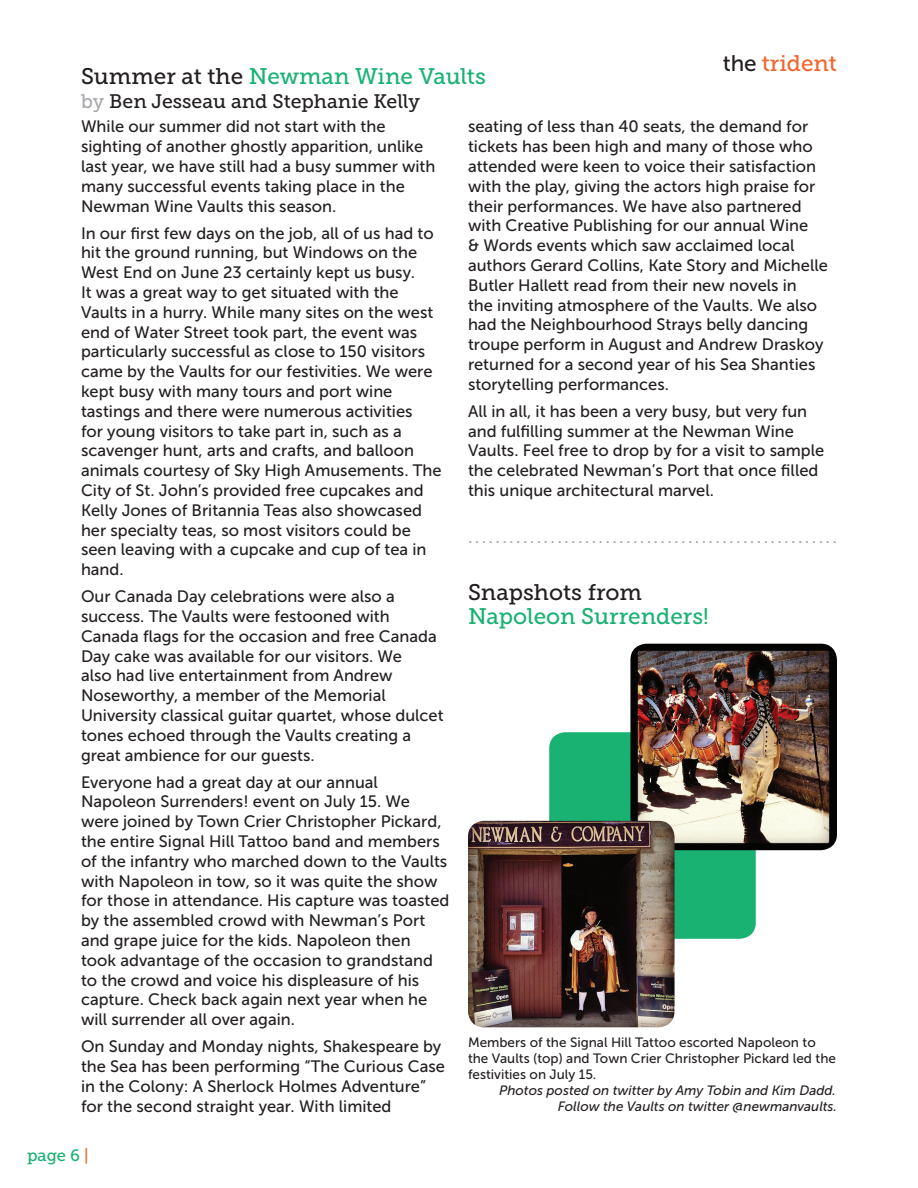
<style>
.page{position:relative;width:918px;height:1188px;background:#fff}
.page>*{position:absolute;margin:0;border:0;box-sizing:border-box;transform-origin:0 0}
.t1{font:22.5px "Museo Slab 500";color:#19b273}
.t2{font:22.5px "Museo Slab 500";color:#231f20}
.t3{font:22.5px "Museo Slab 500";color:#f2642f}
.t4{font:19.5px "Museo Slab 500";color:#231f20}
.t5{font:18px "Museo Slab 500";color:#a8a9ad}
.t6{font:16.5px/19.8px "Museo Sans 500";color:#231f20}
.t7{font:16.5px "Museo Slab 500";color:#19b273}
.t8{font:13.5px/16.2px "Museo Sans 500";color:#231f20}
.t9{font:italic 13.5px/16.2px "Museo Sans 500";color:#231f20;text-align:right}
.s1{color:#231f20}
.s2{color:#a8a9ad}
.s3{font-family:"Museo Sans 500";color:#231f20}
.s4{color:#f2642f}
</style>
<div class="page">
<div style="left:549px;top:732px;width:207px;height:207px;background:#19b273;border-radius:16px"></div>
<img style="left:630px;top:644px;width:207px;height:206px">
<img style="left:468px;top:821px;width:207px;height:206px">
<h1 class="t1" style="left:81px;top:64px;width:406px"><span class="s1">Summer at the</span> Newman Wine Vaults</h1>
<p class="t4" style="left:81px;top:91px;width:340px"><span class="s2">by</span> Ben Jesseau and Stephanie Kelly</p>
<h1 class="t3" style="left:723px;top:51px;width:116px"><span class="s3">the</span> trident</h1>
<p class="t6" style="left:81px;top:117px;width:356px">While our summer did not start with the sighting of another ghostly apparition, unlike last year, we have still had a busy summer with many successful events taking place in the Newman Wine Vaults this season.</p>
<p class="t6" style="left:81px;top:223px;width:362px">In our first few days on the job, all of us had to hit the ground running, but Windows on the West End on June 23 certainly kept us busy.<br>It was a great way to get situated with the Vaults in a hurry. While many sites on the west end of Water Street took part, the event was particularly successful as close to 150 visitors came by the Vaults for our festivities. We were kept busy with many tours and port wine tastings and there were numerous activities<br>for young visitors to take part in, such as a scavenger hunt, arts and crafts, and balloon animals courtesy of Sky High Amusements. The City of St. John’s provided free cupcakes and Kelly Jones of Britannia Teas also showcased her specialty teas, so most visitors could be seen leaving with a cupcake and cup of tea in hand.</p>
<p class="t6" style="left:81px;top:587px;width:364px">Our Canada Day celebrations were also a success. The Vaults were festooned with Canada flags for the occasion and free Canada Day cake was available for our visitors. We<br>also had live entertainment from Andrew Noseworthy, a member of the Memorial University classical guitar quartet, whose dulcet tones echoed through the Vaults creating a great ambience for our guests.</p>
<p class="t6" style="left:81px;top:772px;width:370px">Everyone had a great day at our annual Napoleon Surrenders! event on July 15. We were joined by Town Crier Christopher Pickard, the entire Signal Hill Tattoo band and members of the infantry who marched down to the Vaults with Napoleon in tow, so it was quite the show for those in attendance. His capture was toasted by the assembled crowd with Newman’s Port and grape juice for the kids. Napoleon then took advantage of the occasion to grandstand to the crowd and voice his displeasure of his capture. Check back again next year when he will surrender all over again.</p>
<p class="t6" style="left:81px;top:1037px;width:366px">On Sunday and Monday nights, Shakespeare by the Sea has been performing “The Curious Case in the Colony: A Sherlock Holmes Adventure” for the second straight year. With limited</p>
<p class="t7" style="left:27px;top:1146px;width:63px">page 6 <span class="s4">|</span></p>
<p class="t6" style="left:468px;top:117px;width:361px">seating of less than 40 seats, the demand for tickets has been high and many of those who attended were keen to voice their satisfaction with the play, giving the actors high praise for their performances. We have also partnered with Creative Publishing for our annual Wine<br>&amp; Words events which saw acclaimed local authors Gerard Collins, Kate Story and Michelle Butler Hallett read from their new novels in<br>the inviting atmosphere of the Vaults. We also had the Neighbourhood Strays belly dancing troupe perform in August and Andrew Draskoy returned for a second year of his Sea Shanties storytelling performances.</p>
<p class="t6" style="left:468px;top:401px;width:358px">All in all, it has been a very busy, but very fun and fulfilling summer at the Newman Wine Vaults. Feel free to drop by for a visit to sample the celebrated Newman’s Port that once filled this unique architectural marvel.</p>
<p class="t5" style="left:468px;top:527px;width:371px">......................................................</p>
<h1 class="t2" style="left:468px;top:579px;width:176px">Snapshots from</h1>
<h1 class="t1" style="left:468px;top:603px;width:242px">Napoleon Surrenders!</h1>
<p class="t8" style="left:468px;top:1034px;width:370px">Members of the Signal Hill Tattoo escorted Napoleon to the Vaults (top) and Town Crier Christopher Pickard led the festivities on July 15.</p>
<p class="t9" style="left:499px;top:1083px;width:339px">Photos posted on twitter by Amy Tobin and Kim Dadd.<br>Follow the Vaults on twitter @newmanvaults.</p>
</div>
